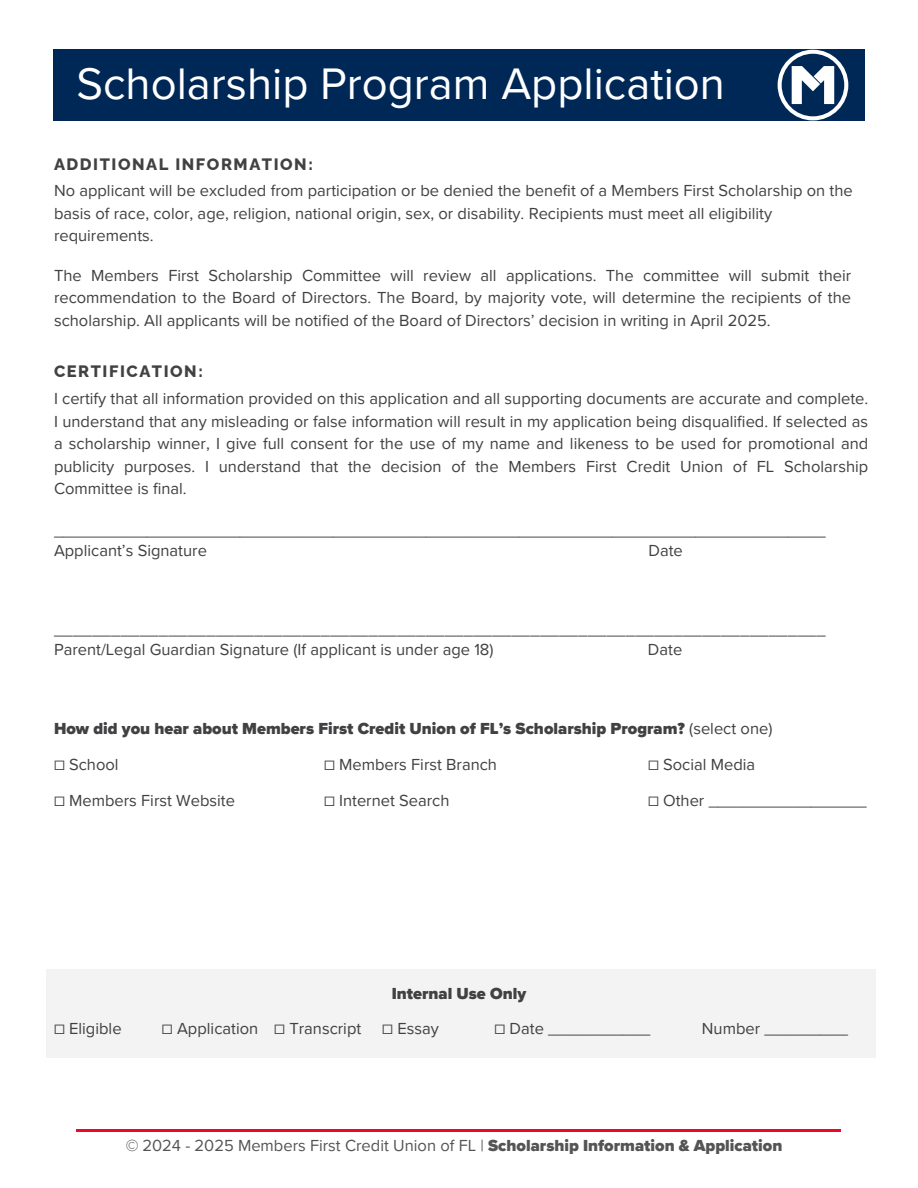
<style>
.page{position:relative;width:918px;height:1188px;background:#fff}
.page>*{position:absolute;margin:0;border:0;box-sizing:border-box;transform-origin:0 0}
.t1{font:45.45px "Proxima Nova";color:#fff}
.t2{font:16.5px/22.5px "Proxima Nova";color:#414042}
.t3{font:900 16.5px "Proxima Nova";color:#414042}
.t4{font:800 16.5px "Raleway";letter-spacing:.095em;color:#414042}
.s1{font-weight:400}
.s2{font-weight:900}
</style>
<div class="page">
<hr style="left:77px;top:1129px;width:764px;height:3px;background:#ec0928">
<div style="left:53px;top:50px;width:811px;height:71px;background:#002856"></div>
<svg style="left:777px;top:50px;width:71px;height:71px"></svg>
<div style="left:46px;top:969px;width:830px;height:88px;background:#f2f3f2"></div>
<p class="t1" style="left:76px;top:57px;width:650px">Scholarship Program Application</p>
<p class="t4" style="left:54px;top:154px;width:260px">ADDITIONAL INFORMATION:</p>
<p class="t2" style="left:54px;top:180px;width:800px">No applicant will be excluded from participation or be denied the benefit of a Members First Scholarship on the basis of race, color, age, religion, national origin, sex, or disability. Recipients must meet all eligibility requirements.</p>
<p class="t2" style="left:54px;top:265px;width:799px;text-align:justify">The Members First Scholarship Committee will review all applications. The committee will submit their recommendation to the Board of Directors. The Board, by majority vote, will determine the recipients of the scholarship. All applicants will be notified of the Board of Directors’ decision in writing in April 2025.</p>
<p class="t4" style="left:54px;top:362px;width:150px">CERTIFICATION:</p>
<h3 class="t2" style="left:54px;top:388px;width:816px;text-align:justify">I certify that all information provided on this application and all supporting documents are accurate and complete.<br>I understand that any misleading or false information will result in my application being disqualified. If selected as a scholarship winner, I give full consent for the use of my name and likeness to be used for promotional and publicity purposes. I understand that the decision of the Members First Credit Union of FL Scholarship Committee is final.</h3>
<p class="t2" style="left:54px;top:520px;width:773px">___________________________________________________________________________________</p>
<p class="t2" style="left:54px;top:540px;width:154px">Applicant’s Signature</p>
<p class="t2" style="left:648px;top:540px;width:36px">Date</p>
<p class="t2" style="left:54px;top:619px;width:773px">_________________________________________________________________________________</p>
<p class="t2" style="left:54px;top:639px;width:441px">Parent/Legal Guardian Signature (If applicant is under age 18)</p>
<p class="t2" style="left:648px;top:639px;width:36px">Date</p>
<p class="t3" style="left:54px;top:719px;width:720px">How did you hear about Members First Credit Union of FL’s Scholarship Program? <span class="s1">(select one)</span></p>
<p class="t2" style="left:54px;top:754px;width:66px">☐ School</p>
<p class="t2" style="left:54px;top:790px;width:183px">☐ Members First Website</p>
<p class="t2" style="left:324px;top:747px;width:175px;line-height:36px">☐ Members First Branch ☐ Internet Search</p>
<p class="t2" style="left:648px;top:754px;width:109px">☐ Social Media</p>
<p class="t2" style="left:648px;top:790px;width:220px">☐ Other _________________</p>
<h1 class="t2" style="left:54px;top:1018px;width:69px">☐ Eligible</h1>
<h2 class="t2" style="left:162px;top:1018px;width:98px">☐ Application</h2>
<p class="t2" style="left:274px;top:1018px;width:89px">☐ Transcript</p>
<p class="t3" style="left:392px;top:984px;width:136px">Internal Use Only</p>
<h2 class="t2" style="left:382px;top:1018px;width:58px">☐ Essay</h2>
<p class="t2" style="left:494px;top:1018px;width:158px">☐ Date ___________</p>
<p class="t2" style="left:702px;top:1018px;width:148px">Number _________</p>
<p class="t2" style="left:125px;top:1134px;width:659px">© 2024 - 2025 Members First Credit Union of FL | <span class="s2">Scholarship Information &amp; Application</span></p>
</div>
